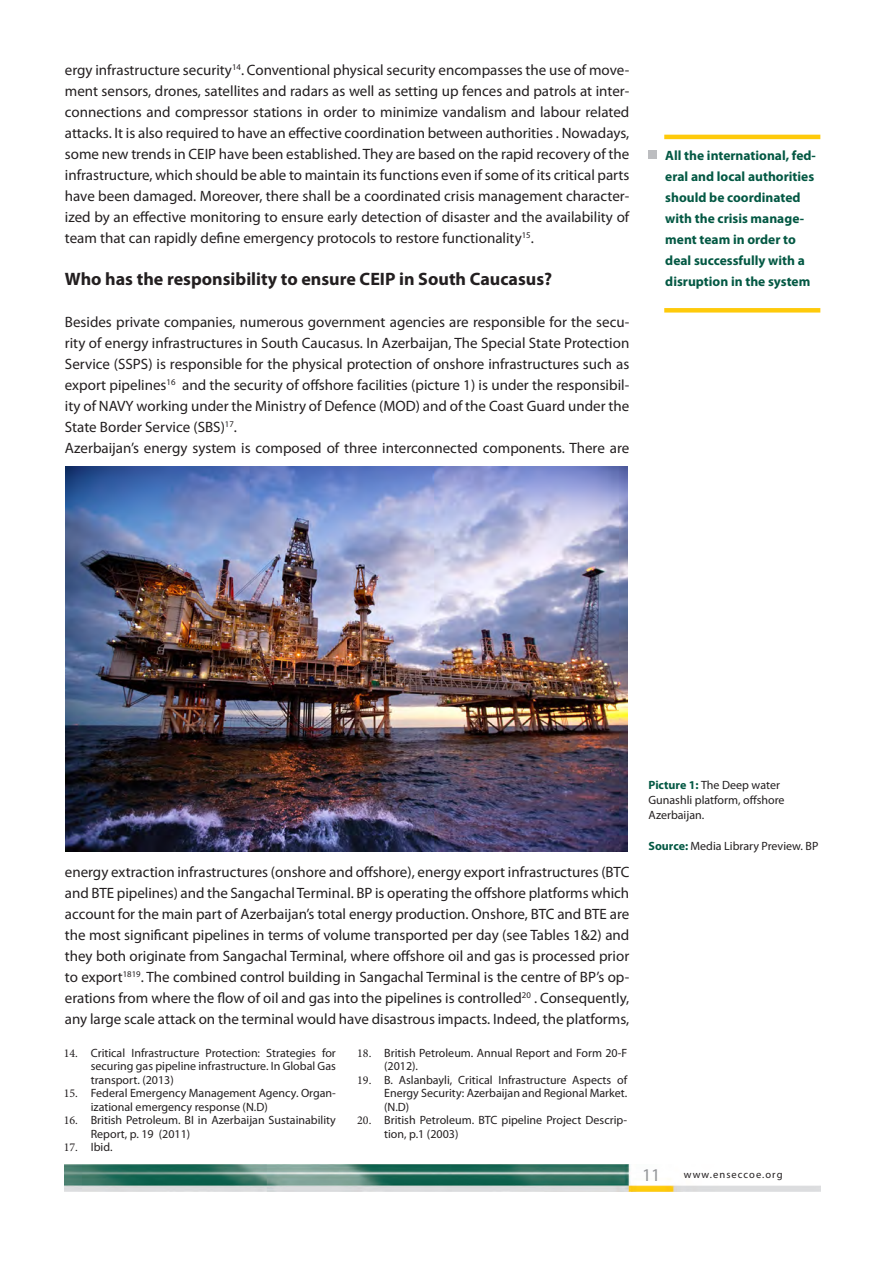
<style>
.page{position:relative;width:893px;height:1263px;background:#fff}
.page>*{position:absolute;margin:0;border:0;box-sizing:border-box;transform-origin:0 0}
.t1{font:700 18px "Myriad Pro";color:#231f20}
.t2{font:18px "Myriad Pro";color:#939598}
.t3{font:15px/21px "Myriad Pro";color:#231f20;text-align:justify}
.t4{font:700 13.5px/21px "Myriad Pro";color:#035843}
.t5{font:12px/13.5px "Myriad Pro";color:#231f20}
.t6{font:10.5px "Myriad Pro";letter-spacing:.1em;color:#231f20}
.s1{font-family:"Minion Pro"}
.s2{font-weight:700;color:#035843}
</style>
<div class="page">
<img style="left:65px;top:1164px;width:755px;height:28px">
<img style="left:66px;top:467px;width:561px;height:385px">
<hr style="left:664px;top:135px;width:156px;height:4px;background:#feca0a">
<div style="left:664px;top:308px;width:156px;height:5px;background:#feca0a"></div>
<div style="left:648px;top:150px;width:9px;height:8px;background:#bcbdc0"></div>
<p class="t3" style="left:65px;top:59px;width:566px">ergy infrastructure security<sup>14</sup>. Conventional physical security encompasses the use of move&shy;ment sensors, drones, satellites and radars as well as setting up fences and patrols at inter&shy;connections and compressor stations in order to minimize vandalism and labour related attacks. It is also required to have an effective coordination between authorities . Nowadays, some new trends in CEIP have been established. They are based on the rapid recovery of the infrastructure, which should be able to maintain its functions even if some of its critical parts have been damaged. Moreover, there shall be a coordinated crisis management character&shy;ized by an effective monitoring to ensure early detection of disaster and the availability of team that can rapidly define emergency protocols to restore functionality<sup>15</sup>.</p>
<p class="t1" style="left:65px;top:267px;width:489px">Who has the responsibility to ensure CEIP in South Caucasus?</p>
<p class="t3" style="left:65px;top:311px;width:566px">Besides private companies, numerous government agencies are responsible for the secu&shy;rity of energy infrastructures in South Caucasus. In Azerbaijan, The Special State Protection Service (SSPS) is responsible for the physical protection of onshore infrastructures such as export pipelines<sup>16</sup> and the security of offshore facilities (picture 1) is under the responsibil&shy;ity of NAVY working under the Ministry of Defence (MOD) and of the Coast Guard under the State Border Service (SBS)<sup>17</sup>.</p>
<p class="t3" style="left:65px;top:437px;width:566px">Azerbaijan’s energy system is composed of three interconnected components. There are</p>
<p class="t4" style="left:665px;top:144px;width:152px">All the international, fed&shy;eral and local authorities should be coordinated with the crisis manage&shy;ment team in order to deal successfully with a disruption in the system</p>
<p class="t3" style="left:65px;top:861px;width:566px">energy extraction infrastructures (onshore and offshore), energy export infrastructures (BTC and BTE pipelines) and the Sangachal Terminal. BP is operating the offshore platforms which account for the main part of Azerbaijan’s total energy production. Onshore, BTC and BTE are the most significant pipelines in terms of volume transported per day (see Tables 1&amp;2) and they both originate from Sangachal Terminal, where offshore oil and gas is processed prior to export<sup>1819</sup>. The combined control building in Sangachal Terminal is the centre of BP’s op&shy;erations from where the flow of oil and gas into the pipelines is controlled<sup>20</sup> . Consequently, any large scale attack on the terminal would have disastrous impacts. Indeed, the platforms,</p>
<p class="t5" style="left:91px;top:1045px;width:247px;text-align:justify;text-indent:-27px"><span class="s1">14.</span> Critical Infrastructure Protection: Strategies for securing gas pipeline infrastructure. In Global Gas transport. (2013)</p>
<p class="t5" style="left:91px;top:1086px;width:247px;text-indent:-27px"><span class="s1">15.</span> Federal Emergency Management Agency. Organ&shy;izational emergency response (N.D)</p>
<p class="t5" style="left:91px;top:1113px;width:247px;text-indent:-27px"><span class="s1">16.</span> British Petroleum. BI in Azerbaijan Sustainability<br>Report, p. 19 (2011)</p>
<p class="t5" style="left:64px;top:1140px;width:50px"><span class="s1">17.</span> Ibid.</p>
<p class="t5" style="left:384px;top:1045px;width:245px;text-indent:-27px"><span class="s1">18.</span> British Petroleum. Annual Report and Form 20-F (2012).</p>
<p class="t5" style="left:384px;top:1072px;width:245px;text-align:justify;text-indent:-27px"><span class="s1">19.</span> B. Aslanbayli, Critical Infrastructure Aspects of Energy Security: Azerbaijan and Regional Market. (N.D)</p>
<p class="t5" style="left:384px;top:1113px;width:245px;text-indent:-27px"><span class="s1">20.</span> British Petroleum. BTC pipeline Project Descrip&shy;tion, p.1 (2003)</p>
<p class="t5" style="left:648px;top:778px;width:138px;line-height:15px"><span class="s2">Picture 1:</span> The Deep water<br>Gunashli platform, offshore<br>Azerbaijan.</p>
<p class="t5" style="left:648px;top:839px;width:171px"><span class="s2">Source:</span> Media Library Preview. BP</p>
<p class="t2" style="left:642px;top:1163px;width:20px">11</p>
<p class="t6" style="left:684px;top:1168px;width:100px">www.enseccoe.org</p>
</div>
